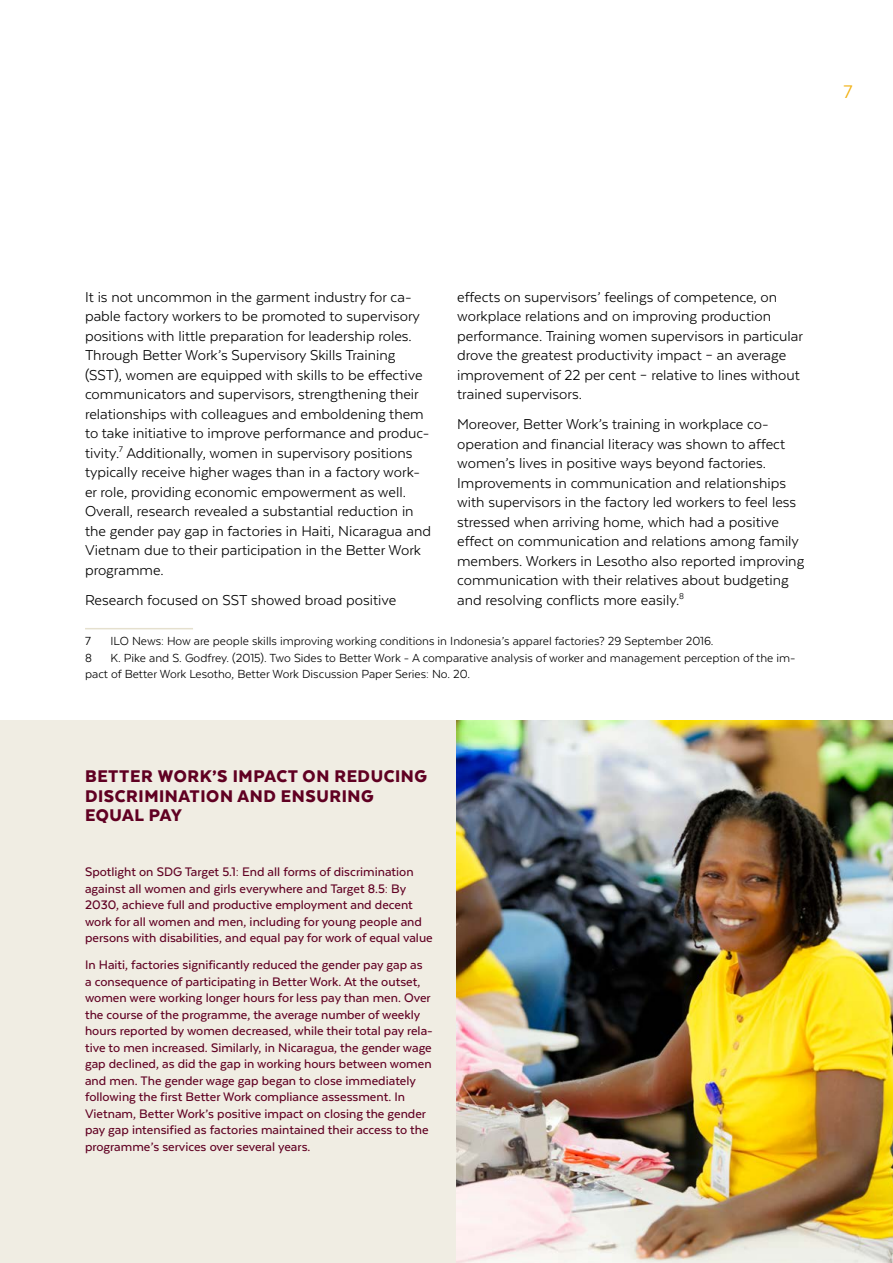
<style>
.page{position:relative;width:893px;height:1263px;background:#fff}
.page>*{position:absolute;margin:0;border:0;box-sizing:border-box;transform-origin:0 0}
.t1{font:21px "Texta";color:#f2b113}
.t2{font:900 19.5px/19.5px "Texta";letter-spacing:.03em;color:#600022}
.t3{font:16.5px/19.5px "Texta";color:#000}
.t4{font:500 14.25px/16.5px "Texta";color:#600022}
.t5{font:13.5px/16.5px "Texta";color:#000}
</style>
<div class="page">
<hr style="left:85px;top:628px;width:108px;height:1px;background:#e5e0ce">
<div style="left:0;top:721px;width:893px;height:542px;background:#f0ede3"></div>
<img style="left:456px;top:721px;width:437px;height:542px">
<p class="t1" style="left:844px;top:81px;width:11px">7</p>
<p class="t3" style="left:85px;top:287px;width:348px">It is not uncommon in the garment industry for ca&shy;pable factory workers to be promoted to supervisory positions with little preparation for leadership roles.<br>Through Better Work’s Supervisory Skills Training (SST), women are equipped with skills to be effective communicators and supervisors, strengthening their relationships with colleagues and emboldening them to take initiative to improve performance and produc&shy;tivity.<sup>7</sup> Additionally, women in supervisory positions typically receive higher wages than in a factory work&shy;er role, providing economic empowerment as well.<br>Overall, research revealed a substantial reduction in the gender pay gap in factories in Haiti, Nicaragua and Vietnam due to their participation in the Better Work programme.</p>
<p class="t3" style="left:85px;top:590px;width:313px">Research focused on SST showed broad positive</p>
<p class="t5" style="left:85px;top:633px;width:7px">7</p>
<p class="t5" style="left:111px;top:633px;width:605px">ILO News: How are people skills improving working conditions in Indonesia’s apparel factories? 29 September 2016.</p>
<p class="t5" style="left:85px;top:649px;width:8px">8</p>
<p class="t3" style="left:457px;top:287px;width:347px">effects on supervisors’ feelings of competence, on workplace relations and on improving production performance. Training women supervisors in particular drove the greatest productivity impact – an average improvement of 22 per cent – relative to lines without trained supervisors.</p>
<p class="t3" style="left:457px;top:414px;width:349px">Moreover, Better Work’s training in workplace co&shy;operation and financial literacy was shown to affect women’s lives in positive ways beyond factories.<br>Improvements in communication and relationships with supervisors in the factory led workers to feel less stressed when arriving home, which had a positive effect on communication and relations among family members. Workers in Lesotho also reported improving communication with their relatives about budgeting and resolving conflicts more easily.<sup>8</sup></p>
<p class="t5" style="left:85px;top:649px;width:712px;text-indent:26px">K. Pike and S. Godfrey. (2015). Two Sides to Better Work - A comparative analysis of worker and management perception of the im&shy;pact of Better Work Lesotho, Better Work Discussion Paper Series: No. 20.</p>
<p class="t2" style="left:85px;top:768px;width:343px">BETTER WORK’S IMPACT ON REDUCING<br>DISCRIMINATION AND ENSURING<br>EQUAL PAY</p>
<p class="t4" style="left:85px;top:864px;width:349px">Spotlight on SDG Target 5.1: End all forms of discrimination against all women and girls everywhere and Target 8.5: By 2030, achieve full and productive employment and decent work for all women and men, including for young people and persons with disabilities, and equal pay for work of equal value</p>
<p class="t4" style="left:85px;top:957px;width:349px">In Haiti, factories significantly reduced the gender pay gap as a consequence of participating in Better Work. At the outset, women were working longer hours for less pay than men. Over the course of the programme, the average number of weekly hours reported by women decreased, while their total pay rela&shy;tive to men increased. Similarly, in Nicaragua, the gender wage gap declined, as did the gap in working hours between women and men. The gender wage gap began to close immediately following the first Better Work compliance assessment. In Vietnam, Better Work’s positive impact on closing the gender pay gap intensified as factories maintained their access to the programme’s services over several years.</p>
</div>
